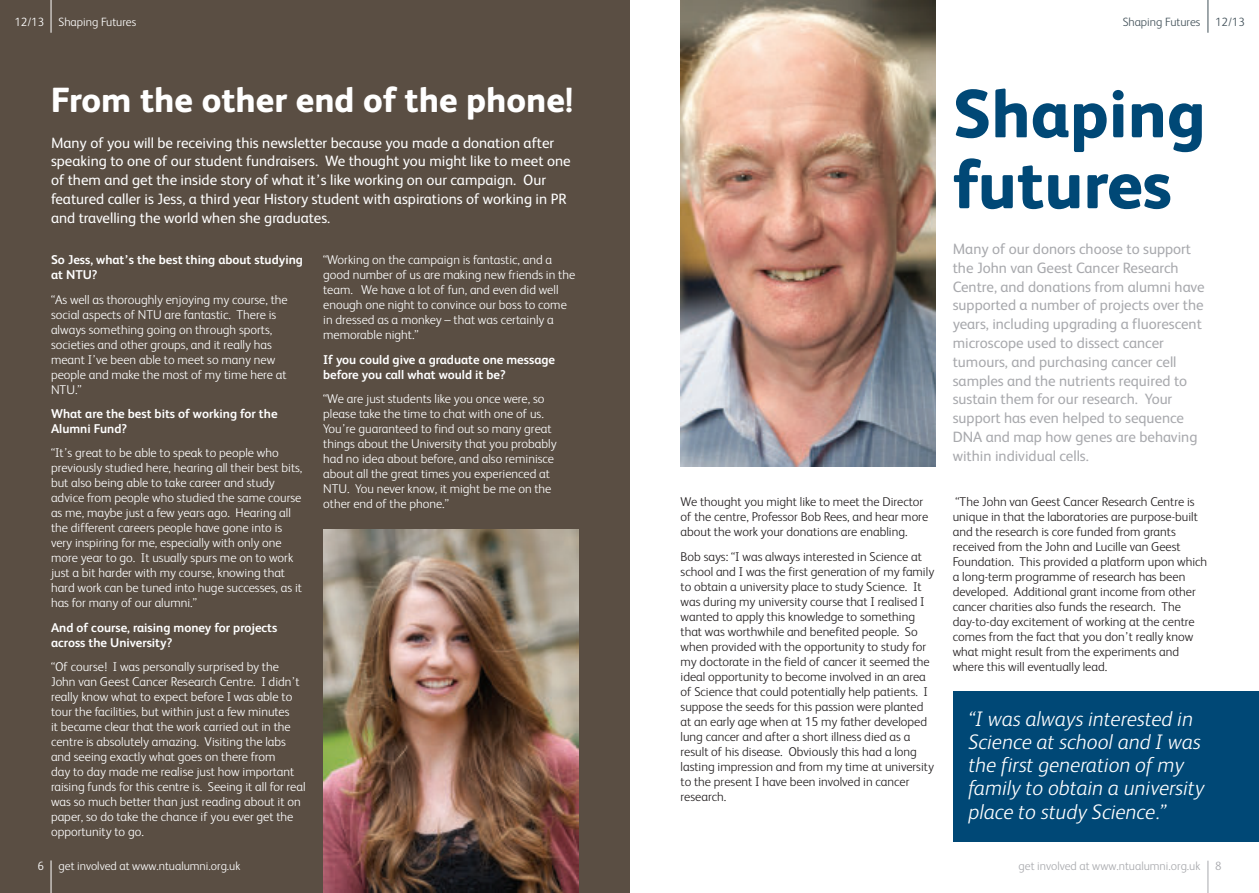
<style>
.page{position:relative;width:1259px;height:893px;background:#fff}
.page>*{position:absolute;margin:0;border:0;box-sizing:border-box;transform-origin:0 0}
.t1{font:800 67.95px/70.9px "FS Albert";color:#004876}
.t2{font:800 34.95px "FS Albert";color:#fff}
.t3{font:italic 300 21px/23.2px "FS Albert";color:#fff}
.t4{font:15px/18.8px "FS Albert";color:#a8a9ad}
.t5{font:15px/18.8px "FS Albert";color:#fff}
.t6{font:300 12.75px/15px "FS Albert";color:#fff}
.t7{font:300 12.75px/15px "FS Albert";color:#231f20}
.t8{font:700 12.75px/15px "FS Albert";color:#fff}
.t9{font:300 12px "FS Albert";color:#fff}
.t10{font:300 12px "FS Albert";color:#a8a9ad}
.t11{font:300 12px "FS Albert";color:#425159}
</style>
<div class="page">
<div style="left:952px;top:692px;width:307px;height:150px;background:#004876"></div>
<img style="left:680px;top:0;width:255px;height:466px">
<div style="left:0;top:0;width:629px;height:893px;background:#5a4e43"></div>
<hr style="left:51px;top:860px;width:1px;height:33px;background:#fff">
<hr style="left:51px;top:0;width:1px;height:33px;background:#fff">
<hr style="left:1207px;top:861px;width:1px;height:32px;background:#a8a9ad">
<hr style="left:1207px;top:0;width:1px;height:33px;background:#425159">
<img style="left:323px;top:529px;width:255px;height:364px">
<p class="t9" style="left:14px;top:18px;width:123px">12/13 Shaping Futures</p>
<h2 class="t2" style="left:51px;top:86px;width:523px">From the other end of the phone!</h2>
<p class="t5" style="left:51px;top:135px;width:521px">Many of you will be receiving this newsletter because you made a donation after speaking to one of our student fundraisers. We thought you might like to meet one of them and get the inside story of what it’s like working on our campaign. Our featured caller is Jess, a third year History student with aspirations of working in PR and travelling the world when she graduates.</p>
<p class="t8" style="left:51px;top:254px;width:253px">So Jess, what’s the best thing about studying at NTU?</p>
<p class="t6" style="left:51px;top:293px;width:238px">“As well as thoroughly enjoying my course, the social aspects of NTU are fantastic. There is always something going on through sports, societies and other groups, and it really has meant I’ve been able to meet so many new people and make the most of my time here at NTU.”</p>
<p class="t8" style="left:51px;top:407px;width:228px">What are the best bits of working for the<br>Alumni Fund?</p>
<p class="t6" style="left:51px;top:447px;width:253px">“It’s great to be able to speak to people who previously studied here, hearing all their best bits, but also being able to take career and study advice from people who studied the same course as me, maybe just a few years ago. Hearing all the different careers people have gone into is very inspiring for me, especially with only one more year to go. It usually spurs me on to work just a bit harder with my course, knowing that hard work can be tuned into huge successes, as it has for many of our alumni.”</p>
<p class="t8" style="left:51px;top:621px;width:228px">And of course, raising money for projects across the University?</p>
<p class="t6" style="left:51px;top:661px;width:256px">“Of course! I was personally surprised by the John van Geest Cancer Research Centre. I didn’t really know what to expect before I was able to tour the facilities, but within just a few minutes<br>it became clear that the work carried out in the centre is absolutely amazing. Visiting the labs and seeing exactly what goes on there from<br>day to day made me realise just how important raising funds for this centre is. Seeing it all for real was so much better than just reading about it on paper, so do take the chance if you ever get the opportunity to go.</p>
<p class="t9" style="left:37px;top:861px;width:204px">6 get involved at www.ntualumni.org.uk</p>
<p class="t6" style="left:323px;top:254px;width:254px">“Working on the campaign is fantastic, and a good number of us are making new friends in the team. We have a lot of fun, and even did well enough one night to convince our boss to come in dressed as a monkey – that was certainly a memorable night.”</p>
<p class="t8" style="left:323px;top:353px;width:233px">If you could give a graduate one message before you call what would it be?</p>
<p class="t6" style="left:323px;top:393px;width:235px">“We are just students like you once were, so please take the time to chat with one of us.<br>You’re guaranteed to find out so many great things about the University that you probably had no idea about before, and also reminisce about all the great times you experienced at NTU. You never know, it might be me on the other end of the phone.”</p>
<p class="t11" style="left:1122px;top:18px;width:79px">Shaping Futures</p>
<p class="t11" style="left:1215px;top:18px;width:31px">12/13</p>
<p class="t7" style="left:680px;top:496px;width:249px">We thought you might like to meet the Director of the centre, Professor Bob Rees, and hear more about the work your donations are enabling.</p>
<p class="t7" style="left:680px;top:550px;width:255px">Bob says: “I was always interested in Science at school and I was the first generation of my family to obtain a university place to study Science. It was during my university course that I realised I wanted to apply this knowledge to something that was worthwhile and benefited people. So when provided with the opportunity to study for my doctorate in the field of cancer it seemed the ideal opportunity to become involved in an area of Science that could potentially help patients. I suppose the seeds for this passion were planted at an early age when at 15 my father developed lung cancer and after a short illness died as a result of his disease. Obviously this had a long lasting impression and from my time at university to the present I have been involved in cancer research.</p>
<h1 class="t1" style="left:952px;top:84px;width:255px">Shaping futures</h1>
<p class="t4" style="left:952px;top:241px;width:253px">Many of our donors choose to support the John van Geest Cancer Research Centre, and donations from alumni have supported a number of projects over the years, including upgrading a fluorescent microscope used to dissect cancer tumours, and purchasing cancer cell samples and the nutrients required to sustain them for our research. Your support has even helped to sequence DNA and map how genes are behaving within individual cells.</p>
<p class="t7" style="left:952px;top:496px;width:256px">“The John van Geest Cancer Research Centre is unique in that the laboratories are purpose-built and the research is core funded from grants received from the John and Lucille van Geest Foundation. This provided a platform upon which a long-term programme of research has been developed. Additional grant income from other cancer charities also funds the research. The day-to-day excitement of working at the centre comes from the fact that you don’t really know what might result from the experiments and where this will eventually lead.</p>
<h3 class="t3" style="left:968px;top:709px;width:238px">“I was always interested in<br>Science at school and I was the first generation of my family to obtain a university place to study Science.”</h3>
<p class="t10" style="left:1018px;top:862px;width:204px">get involved at www.ntualumni.org.uk 8</p>
</div>
